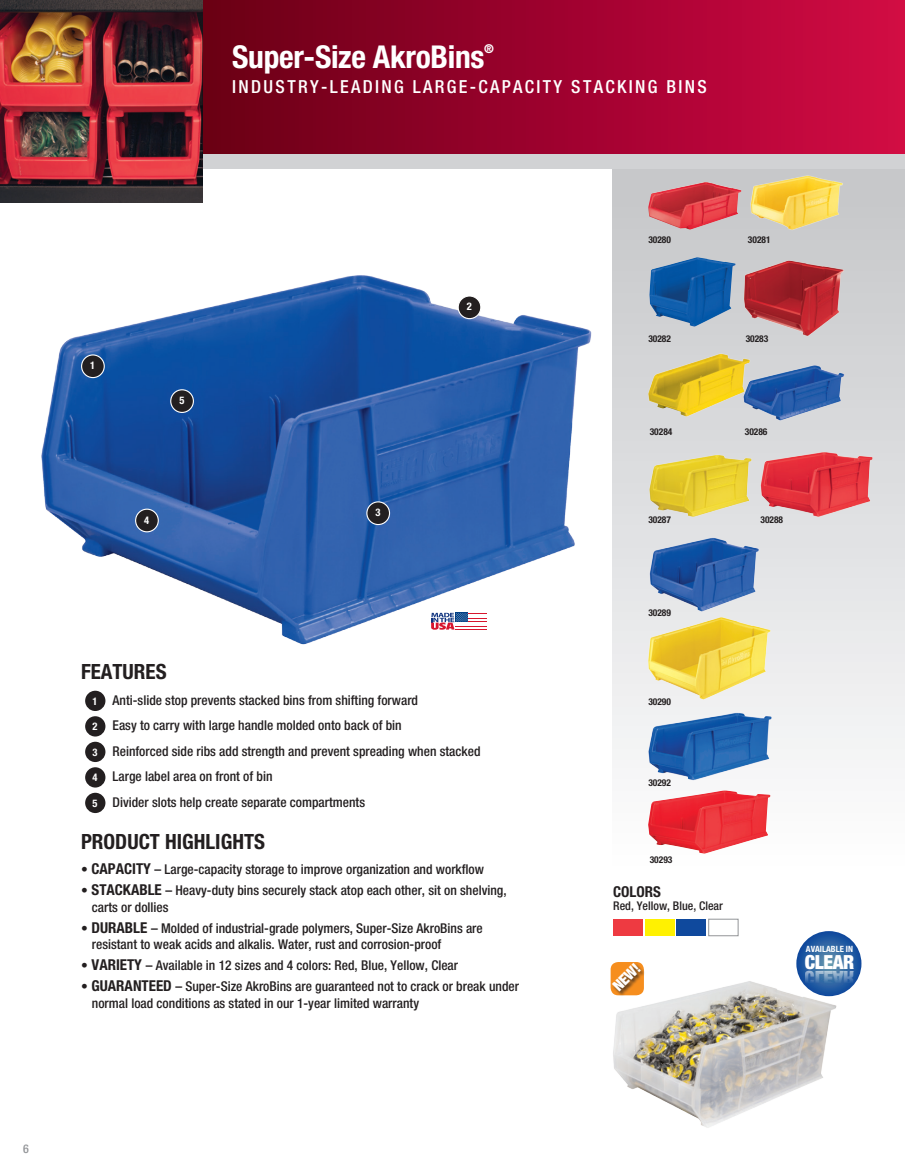
<style>
.page{position:relative;width:905px;height:1175px;background:#fff}
.page>*{position:absolute;margin:0;border:0;box-sizing:border-box;transform-origin:0 0}
.product_name{font:700 condensed 31.5px "Helvetica Neue LT Std";letter-spacing:-.01em;color:#fff}
.features-highlights{font:700 condensed 21px "Helvetica Neue LT Std";color:#231f20}
.subhead{font:500 condensed 18px "Helvetica Neue LT Std";letter-spacing:.13em;color:#fff}
.Colors_hdr{font:700 condensed 15px "Helvetica Neue LT Std";color:#231f20}
.t1{font:900 condensed 15px "Helvetica Neue LT Std";color:#fff}
.feature-body{font:500 condensed 13.5px/16.5px "Helvetica Neue LT Std";color:#231f20}
.product_name-2{font:700 condensed 12.3px "Helvetica Neue LT Std";color:#fff}
.Color_names{font:500 condensed 12px "Helvetica Neue LT Std";color:#231f20}
.t2{font:500 condensed 12px "Helvetica Neue LT Std";color:#939598}
.t3{font:700 condensed 10.5px "Helvetica Neue LT Std";color:#fff}
.model_numbers{font:700 condensed 9.45px "Helvetica Neue LT Std";color:#231f20}
.t4{font:700 condensed 8.55px "Helvetica Neue LT Std";color:#fff}
.s1{font-weight:700;font-size:57px}
.s2{font-weight:700;font-size:10.5px;color:#fff}
.s3{font-weight:700;font-size:15px}
</style>
<div class="page">
<svg style="left:202px;top:0;width:702px;height:154px;background:#99032c"></svg>
<div style="left:612px;top:159px;width:292px;height:712px;background:linear-gradient(to bottom,#c3c4c7,#fdfefe)"></div>
<div style="left:0;top:154px;width:904px;height:15px;background:#d1d2d4"></div>
<img style="left:0;top:0;width:202px;height:202px">
<img style="left:41px;top:275px;width:551px;height:370px">
<img style="left:648px;top:182px;width:93px;height:48px">
<img style="left:748px;top:172px;width:97px;height:61px">
<img style="left:649px;top:257px;width:86px;height:70px">
<img style="left:739px;top:256px;width:108px;height:80px">
<img style="left:646px;top:351px;width:106px;height:67px">
<img style="left:743px;top:364px;width:101px;height:60px">
<img style="left:648px;top:455px;width:104px;height:62px">
<img style="left:759px;top:451px;width:115px;height:66px">
<img style="left:648px;top:536px;width:111px;height:77px">
<img style="left:648px;top:790px;width:122px;height:63px">
<img style="left:646px;top:615px;width:125px;height:85px">
<img style="left:646px;top:712px;width:130px;height:70px">
<img style="left:613px;top:981px;width:224px;height:147px">
<div style="left:613px;top:918px;width:29px;height:17px;background:#ee3a41"></div>
<div style="left:645px;top:918px;width:29px;height:17px;background:#fff101"></div>
<div style="left:676px;top:918px;width:30px;height:17px;background:#0f499d"></div>
<div style="left:708px;top:918px;width:30px;height:18px;background:#fff;border:1px solid #939598"></div>
<svg style="left:794px;top:929px;width:68px;height:68px;background:#386ca8"></svg>
<div style="left:793px;top:928px;width:71px;height:71px;border:3px solid #fff;border-radius:50%"></div>
<hr style="left:455px;top:613px;width:32px;height:1px;background:#d7162e">
<hr style="left:455px;top:615px;width:32px;height:1px;background:#d7162e">
<hr style="left:455px;top:618px;width:32px;height:1px;background:#d7162e">
<hr style="left:455px;top:620px;width:32px;height:2px;background:#d7162e">
<hr style="left:455px;top:623px;width:32px;height:1px;background:#d7162e">
<hr style="left:455px;top:626px;width:32px;height:1px;background:#d7162e">
<hr style="left:455px;top:628px;width:32px;height:1px;background:#d7162e">
<hr style="left:455px;top:614px;width:32px;height:1px;background:#fff">
<hr style="left:455px;top:616px;width:32px;height:2px;background:#fff">
<hr style="left:455px;top:619px;width:32px;height:1px;background:#fff">
<hr style="left:455px;top:622px;width:32px;height:1px;background:#fff">
<hr style="left:455px;top:624px;width:32px;height:2px;background:#fff">
<hr style="left:455px;top:627px;width:32px;height:1px;background:#fff">
<svg style="left:431px;top:613px;width:36px;height:16px"></svg>
<div style="left:608px;top:959px;width:38px;height:39px;border:3px solid #fff;border-radius:9px"></div>
<div style="left:611px;top:962px;width:34px;height:34px;background:#231f20;opacity:.75"></div>
<div style="left:82px;top:355px;width:22px;height:22px;background:#231f20;border-radius:50%"></div>
<div style="left:81px;top:354px;width:24px;height:24px;border:1px solid #fff;border-radius:50%"></div>
<div style="left:367px;top:502px;width:22px;height:22px;background:#231f20;border-radius:50%"></div>
<div style="left:366px;top:501px;width:24px;height:24px;border:1px solid #fff;border-radius:50%"></div>
<div style="left:171px;top:390px;width:22px;height:22px;background:#231f20;border-radius:50%"></div>
<div style="left:170px;top:389px;width:24px;height:24px;border:1px solid #fff;border-radius:50%"></div>
<div style="left:136px;top:509px;width:22px;height:23px;background:#231f20;border-radius:50%"></div>
<div style="left:135px;top:508px;width:24px;height:24px;border:1px solid #fff;border-radius:50%"></div>
<div style="left:458px;top:296px;width:23px;height:23px;background:#231f20;border-radius:50%"></div>
<div style="left:457px;top:295px;width:24px;height:24px;border:1px solid #fff;border-radius:50%"></div>
<svg style="left:805px;top:970px;width:49px;height:15px"></svg>
<p class="product_name" style="left:232px;top:37px;width:254px">Super-Size AkroBins</p>
<p class="product_name-2" style="left:484px;top:41px;width:11px">®</p>
<p class="subhead" style="left:232px;top:76px;width:476px">INDUSTRY-LEADING LARGE-CAPACITY STACKING BINS</p>
<p class="t3" style="left:90px;top:359px;width:7px">1</p>
<p class="t3" style="left:179px;top:394px;width:7px">5</p>
<p class="t3" style="left:144px;top:513px;width:7px">4</p>
<p class="t3" style="left:375px;top:506px;width:7px">3</p>
<p class="t3" style="left:467px;top:300px;width:7px">2</p>
<p class="features-highlights" style="left:81px;top:659px;width:87px">FEATURES</p>
<p class="feature-body" style="left:81px;top:691px;width:338px"><span class="s1">•</span><span class="s2">1</span> Anti-slide stop prevents stacked bins from shifting forward</p>
<p class="feature-body" style="left:81px;top:717px;width:322px"><span class="s1">•</span><span class="s2">2</span> Easy to carry with large handle molded onto back of bin</p>
<p class="feature-body" style="left:81px;top:742px;width:401px"><span class="s1">•</span><span class="s2">3</span> Reinforced side ribs add strength and prevent spreading when stacked</p>
<p class="feature-body" style="left:81px;top:768px;width:193px"><span class="s1">•</span><span class="s2">4</span> Large label area on front of bin</p>
<p class="feature-body" style="left:81px;top:793px;width:285px"><span class="s1">•</span><span class="s2">5</span> Divider slots help create separate compartments</p>
<p class="features-highlights" style="left:81px;top:828px;width:185px">PRODUCT HIGHLIGHTS</p>
<p class="feature-body" style="left:81px;top:861px;width:404px">• <span class="s3">CAPACITY</span> – Large-capacity storage to improve organization and workflow</p>
<p class="feature-body" style="left:92px;top:882px;width:416px;text-indent:-11px">• <span class="s3">STACKABLE</span> – Heavy-duty bins securely stack atop each other, sit on shelving, carts or dollies</p>
<p class="feature-body" style="left:92px;top:919px;width:392px;text-indent:-11px">• <span class="s3">DURABLE</span> – Molded of industrial-grade polymers, Super-Size AkroBins are resistant to weak acids and alkalis. Water, rust and corrosion-proof</p>
<p class="feature-body" style="left:81px;top:957px;width:378px">• <span class="s3">VARIETY</span> – Available in 12 sizes and 4 colors: Red, Blue, Yellow, Clear</p>
<p class="feature-body" style="left:92px;top:978px;width:428px;text-indent:-11px">• <span class="s3">GUARANTEED</span> – Super-Size AkroBins are guaranteed not to crack or break under normal load conditions as stated in our 1-year limited warranty</p>
<p class="t2" style="left:23px;top:1141px;width:7px">6</p>
<p class="model_numbers" style="left:648px;top:233px;width:24px">30280</p>
<p class="model_numbers" style="left:748px;top:233px;width:24px">30281</p>
<p class="model_numbers" style="left:648px;top:333px;width:24px">30282</p>
<p class="model_numbers" style="left:745px;top:333px;width:24px">30283</p>
<p class="model_numbers" style="left:649px;top:426px;width:24px">30284</p>
<p class="model_numbers" style="left:744px;top:426px;width:24px">30286</p>
<p class="model_numbers" style="left:648px;top:514px;width:24px">30287</p>
<p class="model_numbers" style="left:760px;top:514px;width:24px">30288</p>
<p class="model_numbers" style="left:648px;top:607px;width:24px">30289</p>
<p class="model_numbers" style="left:648px;top:696px;width:24px">30290</p>
<p class="model_numbers" style="left:648px;top:777px;width:24px">30292</p>
<p class="model_numbers" style="left:649px;top:854px;width:24px">30293</p>
<p class="Colors_hdr" style="left:613px;top:882px;width:49px">COLORS</p>
<p class="Color_names" style="left:613px;top:899px;width:111px">Red, Yellow, Blue, Clear</p>
<p class="t1" style="left:608px;top:982px;width:33px;rotate:-45deg">NEW!</p>
<p class="t4" style="left:805px;top:944px;width:49px">AVAILABLE IN</p>
</div>
